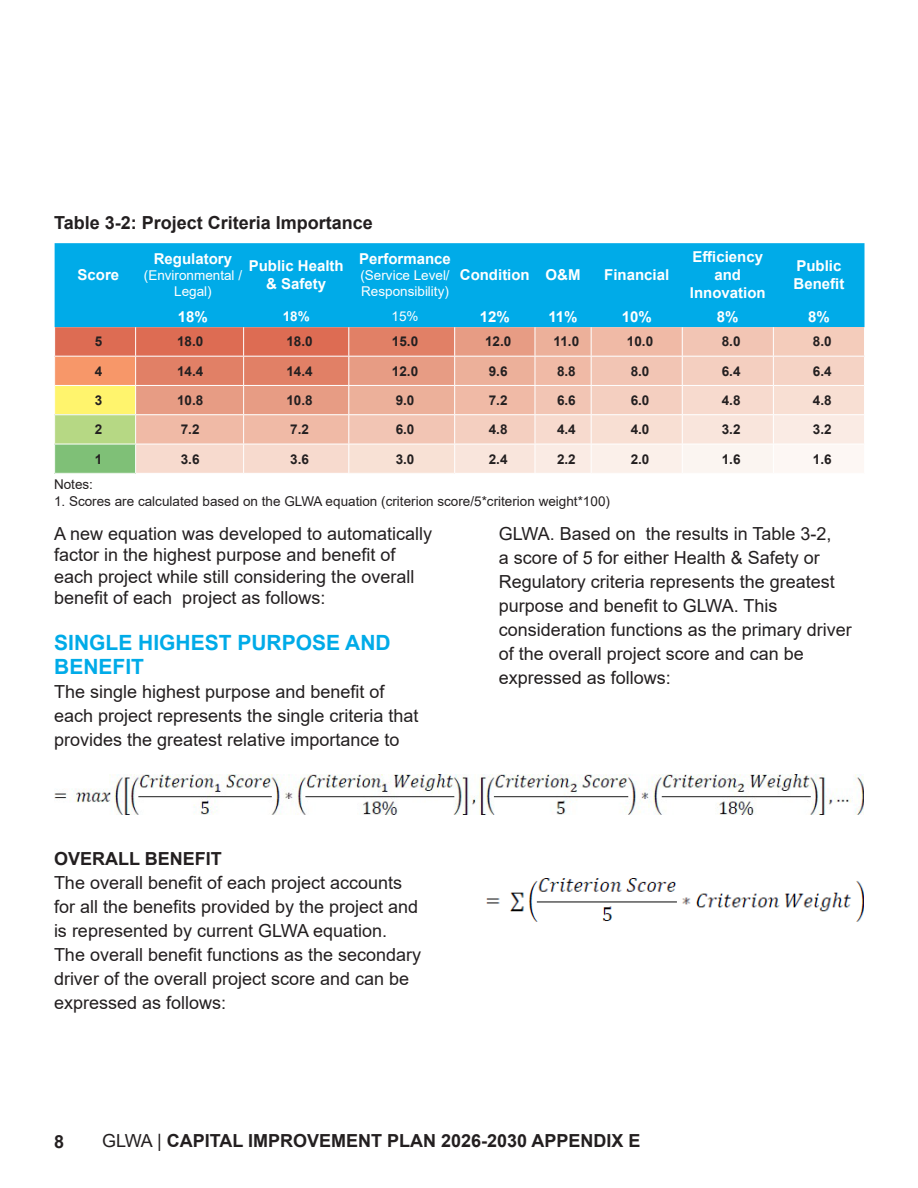
<style>
.page{position:relative;width:918px;height:1188px;background:#fff}
.page>*{position:absolute;margin:0;border:0;box-sizing:border-box;transform-origin:0 0}
.t1{font:700 21px/24px "Arial";color:#00abe8}
.t2{font:18px/24px "Arial";color:#231f20}
.t3{font:700 18px "Arial";color:#231f20}
.Table_Header{font:700 15px/18px "Arial";color:#fff;text-align:center}
.GLWA_Table_body_Text{font:700 15px "Arial";color:#fff}
.GLWA_Table_body_Text-2{font:700 13.5px "Arial";color:#231f20}
.t4{font:13.5px "Arial";color:#231f20}
.GLWA_Table_body_Text-3{font:13.5px/16.2px "Arial";color:#fff;text-align:center}
.Table_Header-2{font:700 13.5px "Arial";color:#fff}
.s1{font-weight:400}
</style>
<div class="page">
<div style="left:55px;top:243px;width:810px;height:84px;background:#00abe8"></div>
<svg style="left:54px;top:327px;width:811px;height:146px;background:#edc0aa"></svg>
<img style="left:54px;top:775px;width:810px;height:39px">
<img style="left:486px;top:878px;width:378px;height:43px">
<p class="t3" style="left:54px;top:210px;width:320px">Table 3-2: Project Criteria Importance</p>
<p class="Table_Header" style="left:78px;top:266px;width:43px">Score</p>
<p class="GLWA_Table_body_Text" style="left:154px;top:248px;width:80px">Regulatory</p>
<p class="GLWA_Table_body_Text-3" style="left:144px;top:267px;width:100px">(Environmental /<br>Legal)</p>
<p class="Table_Header" style="left:249px;top:257px;width:97px">Public Health &amp; Safety</p>
<p class="GLWA_Table_body_Text" style="left:359px;top:248px;width:93px">Performance</p>
<p class="GLWA_Table_body_Text-3" style="left:360px;top:267px;width:91px;text-align:left">(Service Level/<br>Responsibility)</p>
<p class="Table_Header" style="left:460px;top:266px;width:71px">Condition</p>
<p class="Table_Header" style="left:546px;top:266px;width:36px">O&amp;M</p>
<p class="Table_Header" style="left:604px;top:266px;width:67px">Financial</p>
<p class="Table_Header" style="left:690px;top:248px;width:77px">Efficiency and<br>Innovation</p>
<p class="Table_Header" style="left:794px;top:257px;width:52px;text-align:left">Public<br>Benefit</p>
<p class="GLWA_Table_body_Text" style="left:178px;top:306px;width:32px">18%</p>
<p class="Table_Header-2" style="left:283px;top:307px;width:29px">18%</p>
<p class="GLWA_Table_body_Text-3" style="left:392px;top:309px;width:29px">15%</p>
<p class="Table_Header" style="left:480px;top:308px;width:32px">12%</p>
<p class="Table_Header" style="left:548px;top:308px;width:31px">11%</p>
<p class="Table_Header" style="left:622px;top:308px;width:32px">10%</p>
<p class="Table_Header" style="left:717px;top:308px;width:23px">8%</p>
<p class="Table_Header" style="left:808px;top:308px;width:23px">8%</p>
<p class="GLWA_Table_body_Text-2" style="left:95px;top:332px;width:9px">5</p>
<p class="GLWA_Table_body_Text-2" style="left:177px;top:332px;width:28px">18.0</p>
<p class="GLWA_Table_body_Text-2" style="left:286px;top:332px;width:28px">18.0</p>
<p class="GLWA_Table_body_Text-2" style="left:392px;top:332px;width:28px">15.0</p>
<p class="GLWA_Table_body_Text-2" style="left:485px;top:332px;width:28px">12.0</p>
<p class="GLWA_Table_body_Text-2" style="left:554px;top:332px;width:27px">11.0</p>
<p class="GLWA_Table_body_Text-2" style="left:627px;top:332px;width:28px">10.0</p>
<p class="GLWA_Table_body_Text-2" style="left:722px;top:332px;width:20px">8.0</p>
<p class="GLWA_Table_body_Text-2" style="left:813px;top:332px;width:20px">8.0</p>
<p class="GLWA_Table_body_Text-2" style="left:95px;top:361px;width:9px">4</p>
<p class="GLWA_Table_body_Text-2" style="left:177px;top:361px;width:28px">14.4</p>
<p class="GLWA_Table_body_Text-2" style="left:286px;top:361px;width:28px">14.4</p>
<p class="GLWA_Table_body_Text-2" style="left:392px;top:361px;width:28px">12.0</p>
<p class="GLWA_Table_body_Text-2" style="left:489px;top:361px;width:20px">9.6</p>
<p class="GLWA_Table_body_Text-2" style="left:557px;top:361px;width:20px">8.8</p>
<p class="GLWA_Table_body_Text-2" style="left:631px;top:361px;width:20px">8.0</p>
<p class="GLWA_Table_body_Text-2" style="left:722px;top:361px;width:20px">6.4</p>
<p class="GLWA_Table_body_Text-2" style="left:813px;top:361px;width:20px">6.4</p>
<p class="GLWA_Table_body_Text-2" style="left:95px;top:391px;width:9px">3</p>
<p class="GLWA_Table_body_Text-2" style="left:177px;top:391px;width:28px">10.8</p>
<p class="GLWA_Table_body_Text-2" style="left:286px;top:391px;width:28px">10.8</p>
<p class="GLWA_Table_body_Text-2" style="left:396px;top:391px;width:20px">9.0</p>
<p class="GLWA_Table_body_Text-2" style="left:489px;top:391px;width:20px">7.2</p>
<p class="GLWA_Table_body_Text-2" style="left:557px;top:391px;width:20px">6.6</p>
<p class="GLWA_Table_body_Text-2" style="left:631px;top:391px;width:20px">6.0</p>
<p class="GLWA_Table_body_Text-2" style="left:722px;top:391px;width:20px">4.8</p>
<p class="GLWA_Table_body_Text-2" style="left:813px;top:391px;width:20px">4.8</p>
<p class="GLWA_Table_body_Text-2" style="left:95px;top:420px;width:9px">2</p>
<p class="GLWA_Table_body_Text-2" style="left:181px;top:420px;width:20px">7.2</p>
<p class="GLWA_Table_body_Text-2" style="left:290px;top:420px;width:20px">7.2</p>
<p class="GLWA_Table_body_Text-2" style="left:396px;top:420px;width:20px">6.0</p>
<p class="GLWA_Table_body_Text-2" style="left:489px;top:420px;width:20px">4.8</p>
<p class="GLWA_Table_body_Text-2" style="left:557px;top:420px;width:20px">4.4</p>
<p class="GLWA_Table_body_Text-2" style="left:631px;top:420px;width:20px">4.0</p>
<p class="GLWA_Table_body_Text-2" style="left:722px;top:420px;width:20px">3.2</p>
<p class="GLWA_Table_body_Text-2" style="left:813px;top:420px;width:20px">3.2</p>
<p class="GLWA_Table_body_Text-2" style="left:95px;top:449px;width:9px">1</p>
<p class="GLWA_Table_body_Text-2" style="left:181px;top:449px;width:20px">3.6</p>
<p class="GLWA_Table_body_Text-2" style="left:290px;top:449px;width:20px">3.6</p>
<p class="GLWA_Table_body_Text-2" style="left:396px;top:449px;width:20px">3.0</p>
<p class="GLWA_Table_body_Text-2" style="left:489px;top:449px;width:20px">2.4</p>
<p class="GLWA_Table_body_Text-2" style="left:557px;top:449px;width:20px">2.2</p>
<p class="GLWA_Table_body_Text-2" style="left:631px;top:449px;width:20px">2.0</p>
<p class="GLWA_Table_body_Text-2" style="left:722px;top:449px;width:20px">1.6</p>
<p class="GLWA_Table_body_Text-2" style="left:813px;top:449px;width:20px">1.6</p>
<p class="t4" style="left:54px;top:475px;width:41px">Notes:</p>
<p class="t4" style="left:54px;top:492px;width:558px">1. Scores are calculated based on the GLWA equation (criterion score/5*criterion weight*100)</p>
<p class="t2" style="left:499px;top:521px;width:338px">GLWA. Based on the results in Table 3-2, a score of 5 for either Health &amp; Safety or Regulatory criteria represents the greatest purpose and benefit to GLWA. This</p>
<p class="t2" style="left:499px;top:617px;width:355px">consideration functions as the primary driver of the overall project score and can be expressed as follows:</p>
<p class="t2" style="left:54px;top:522px;width:379px;line-height:21.6px">A new equation was developed to automatically factor in the highest purpose and benefit of each project while still considering the overall benefit of each project as follows:</p>
<p class="t1" style="left:54px;top:631px;width:338px">SINGLE HIGHEST PURPOSE AND<br>BENEFIT</p>
<p class="t2" style="left:54px;top:680px;width:366px">The single highest purpose and benefit of each project represents the single criteria that provides the greatest relative importance to</p>
<p class="t3" style="left:54px;top:846px;width:169px">OVERALL BENEFIT</p>
<p class="t2" style="left:54px;top:870px;width:369px">The overall benefit of each project accounts for all the benefits provided by the project and is represented by current GLWA equation.<br>The overall benefit functions as the secondary driver of the overall project score and can be expressed as follows:</p>
<p class="t3" style="left:54px;top:1129px;width:12px">8</p>
<p class="t3" style="left:102px;top:1128px;width:540px"><span class="s1">GLWA |</span> CAPITAL IMPROVEMENT PLAN 2026-2030 APPENDIX E</p>
</div>
